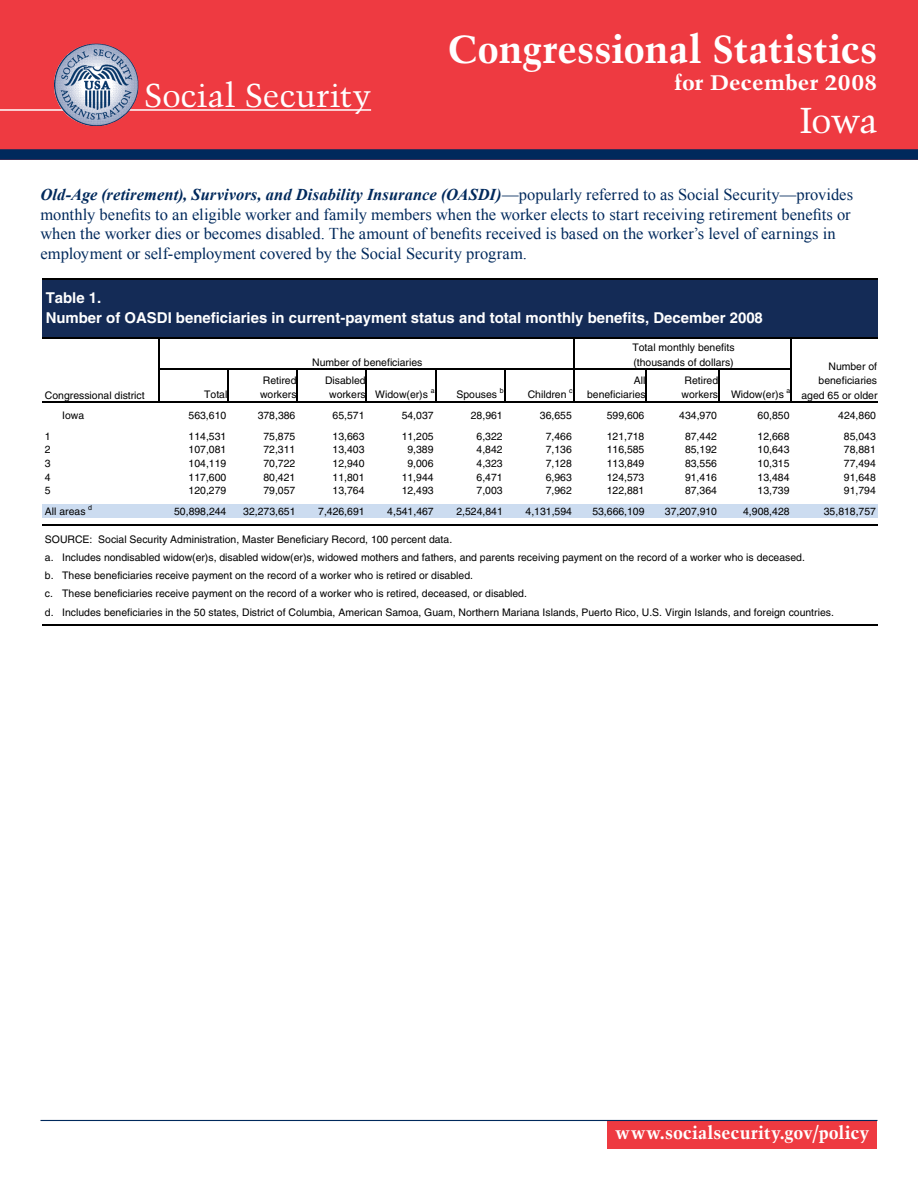
<style>
.page{position:relative;width:918px;height:1188px;background:#fff}
.page>*{position:absolute;margin:0;border:0;box-sizing:border-box;transform-origin:0 0}
.Front_Page_Title{font:700 39px "Trump Mediaeval";color:#fff}
.State_Name{font:36px "Trump Mediaeval";color:#fff}
.Front_Page_SS_Name_w{font:33px "Trump Mediaeval";letter-spacing:-.005em;color:#fff}
.Front_Page_Date{font:700 21px "Trump Mediaeval";color:#fff;scale:1.1 1}
.Front_Page_URL{font:700 18px "Trump Mediaeval";letter-spacing:.005em;color:#fff}
.ParaFirst{font:16.5px/19.5px "Times New Roman";color:#00295c}
.t1{font:700 15px/19.5px "Helvetica";color:#fff}
.t2{font:10.5px/14.2px "Helvetica";color:#000}
.t3{font:7.05px "Helvetica";color:#000}
.s1{font-weight:700;font-style:italic}
</style>
<div class="page">
<div style="left:0;top:0;width:918px;height:160px;background:#ee3a41"></div>
<div style="left:0;top:149px;width:918px;height:11px;background:#00295c"></div>
<hr style="left:0;top:109px;width:371px;height:2px;background:#fff">
<img style="left:54px;top:44px;width:84px;height:82px">
<div style="left:608px;top:1121px;width:270px;height:28px;background:#ee3a41"></div>
<hr style="left:40px;top:1120px;width:838px;height:1px;background:#00295c">
<div style="left:43px;top:279px;width:835px;height:59px;background:#142b56"></div>
<div style="left:43px;top:504px;width:835px;height:14px;background:#ccdcf0"></div>
<hr style="left:158px;top:339px;width:2px;height:63px;background:#000">
<hr style="left:573px;top:339px;width:2px;height:63px;background:#000">
<hr style="left:791px;top:339px;width:1px;height:63px;background:#000">
<hr style="left:227px;top:370px;width:2px;height:32px;background:#000">
<hr style="left:297px;top:370px;width:1px;height:32px;background:#000">
<hr style="left:366px;top:370px;width:1px;height:32px;background:#000">
<hr style="left:435px;top:370px;width:1px;height:32px;background:#000">
<hr style="left:504px;top:370px;width:1px;height:32px;background:#000">
<hr style="left:646px;top:370px;width:1px;height:32px;background:#000">
<hr style="left:718px;top:370px;width:2px;height:32px;background:#000">
<hr style="left:43px;top:278px;width:835px;height:2px;background:#000">
<hr style="left:43px;top:337px;width:835px;height:2px;background:#000">
<hr style="left:160px;top:368px;width:632px;height:2px;background:#000">
<hr style="left:43px;top:401px;width:835px;height:1px;background:#000">
<hr style="left:43px;top:524px;width:835px;height:2px;background:#000">
<hr style="left:43px;top:624px;width:835px;height:2px;background:#000">
<p class="Front_Page_SS_Name_w" style="left:144px;top:75px;width:228px">Social Security</p>
<p class="Front_Page_Title" style="left:447px;top:24px;width:432px">Congressional Statistics</p>
<p class="Front_Page_Date" style="left:674px;top:69px;width:186px">for December 2008</p>
<p class="State_Name" style="left:800px;top:98px;width:79px">Iowa</p>
<p class="ParaFirst" style="left:40px;top:185px;width:814px"><span class="s1">Old-Age (retirement), Survivors, and Disability Insurance (OASDI)</span>—popularly referred to as Social Security—provides monthly benefits to an eligible worker and family members when the worker elects to start receiving retirement benefits or when the worker dies or becomes disabled. The amount of benefits received is based on the worker’s level of earnings in employment or self-employment covered by the Social Security program.</p>
<p class="t1" style="left:46px;top:288px;width:719px">Table 1.<br>Number of OASDI beneficiaries in current-payment status and total monthly benefits, December 2008</p>
<p class="t2" style="left:45px;top:388px;width:101px">Congressional district</p>
<p class="t2" style="left:632px;top:341px;width:104px">Total monthly benefits (thousands of dollars)</p>
<p class="t2" style="left:312px;top:355px;width:112px">Number of beneficiaries</p>
<p class="t2" style="left:819px;top:359px;width:60px;text-align:right">Number of beneficiaries</p>
<p class="t2" style="left:587px;top:373px;width:60px;text-align:right">All beneficiaries</p>
<p class="t2" style="left:682px;top:373px;width:104px">Retired<br>workers Widow(er)s</p>
<p class="t2" style="left:260px;top:373px;width:38px">Retired workers</p>
<p class="t2" style="left:329px;top:373px;width:100px;text-indent:-4px">Disabled<br>workers Widow(er)s</p>
<p class="t3" style="left:431px;top:387px;width:5px">a</p>
<p class="t2" style="left:456px;top:388px;width:42px">Spouses</p>
<p class="t3" style="left:500px;top:387px;width:5px">b</p>
<p class="t2" style="left:528px;top:388px;width:40px">Children</p>
<p class="t3" style="left:569px;top:387px;width:5px">c</p>
<p class="t3" style="left:787px;top:387px;width:5px">a</p>
<p class="t2" style="left:204px;top:388px;width:25px">Total</p>
<p class="t2" style="left:801px;top:388px;width:78px">aged 65 or older</p>
<p class="t2" style="left:62px;top:408px;width:24px">Iowa</p>
<p class="t2" style="left:189px;top:408px;width:39px">563,610</p>
<p class="t2" style="left:258px;top:408px;width:39px">378,386</p>
<p class="t2" style="left:333px;top:408px;width:33px">65,571</p>
<p class="t2" style="left:402px;top:408px;width:33px">54,037</p>
<p class="t2" style="left:471px;top:408px;width:33px">28,961</p>
<p class="t2" style="left:540px;top:408px;width:33px">36,655</p>
<p class="t2" style="left:607px;top:408px;width:39px">599,606</p>
<p class="t2" style="left:679px;top:408px;width:39px">434,970</p>
<p class="t2" style="left:758px;top:408px;width:33px">60,850</p>
<p class="t2" style="left:838px;top:408px;width:39px">424,860</p>
<p class="t2" style="left:45px;top:429px;width:7px">1</p>
<p class="t2" style="left:189px;top:429px;width:39px">114,531</p>
<p class="t2" style="left:263px;top:429px;width:33px">75,875</p>
<p class="t2" style="left:333px;top:429px;width:33px">13,663</p>
<p class="t2" style="left:402px;top:429px;width:33px">11,205</p>
<p class="t2" style="left:477px;top:429px;width:28px">6,322</p>
<p class="t2" style="left:546px;top:429px;width:28px">7,466</p>
<p class="t2" style="left:607px;top:429px;width:39px">121,718</p>
<p class="t2" style="left:685px;top:429px;width:33px">87,442</p>
<p class="t2" style="left:758px;top:429px;width:33px">12,668</p>
<p class="t2" style="left:844px;top:429px;width:33px">85,043</p>
<p class="t2" style="left:45px;top:442px;width:7px">2</p>
<p class="t2" style="left:189px;top:442px;width:39px">107,081</p>
<p class="t2" style="left:263px;top:442px;width:33px">72,311</p>
<p class="t2" style="left:333px;top:442px;width:33px">13,403</p>
<p class="t2" style="left:407px;top:442px;width:28px">9,389</p>
<p class="t2" style="left:477px;top:442px;width:28px">4,842</p>
<p class="t2" style="left:546px;top:442px;width:28px">7,136</p>
<p class="t2" style="left:607px;top:442px;width:39px">116,585</p>
<p class="t2" style="left:685px;top:442px;width:33px">85,192</p>
<p class="t2" style="left:758px;top:442px;width:33px">10,643</p>
<p class="t2" style="left:844px;top:442px;width:33px">78,881</p>
<p class="t2" style="left:45px;top:456px;width:7px">3</p>
<p class="t2" style="left:189px;top:456px;width:39px">104,119</p>
<p class="t2" style="left:263px;top:456px;width:33px">70,722</p>
<p class="t2" style="left:333px;top:456px;width:33px">12,940</p>
<p class="t2" style="left:407px;top:456px;width:28px">9,006</p>
<p class="t2" style="left:477px;top:456px;width:28px">4,323</p>
<p class="t2" style="left:546px;top:456px;width:28px">7,128</p>
<p class="t2" style="left:607px;top:456px;width:39px">113,849</p>
<p class="t2" style="left:685px;top:456px;width:33px">83,556</p>
<p class="t2" style="left:758px;top:456px;width:33px">10,315</p>
<p class="t2" style="left:844px;top:456px;width:33px">77,494</p>
<p class="t2" style="left:45px;top:470px;width:7px">4</p>
<p class="t2" style="left:189px;top:470px;width:39px">117,600</p>
<p class="t2" style="left:263px;top:470px;width:33px">80,421</p>
<p class="t2" style="left:333px;top:470px;width:33px">11,801</p>
<p class="t2" style="left:402px;top:470px;width:33px">11,944</p>
<p class="t2" style="left:477px;top:470px;width:28px">6,471</p>
<p class="t2" style="left:546px;top:470px;width:28px">6,963</p>
<p class="t2" style="left:607px;top:470px;width:39px">124,573</p>
<p class="t2" style="left:685px;top:470px;width:33px">91,416</p>
<p class="t2" style="left:758px;top:470px;width:33px">13,484</p>
<p class="t2" style="left:844px;top:470px;width:33px">91,648</p>
<p class="t2" style="left:45px;top:483px;width:7px">5</p>
<p class="t2" style="left:189px;top:483px;width:39px">120,279</p>
<p class="t2" style="left:263px;top:483px;width:33px">79,057</p>
<p class="t2" style="left:333px;top:483px;width:33px">13,764</p>
<p class="t2" style="left:402px;top:483px;width:33px">12,493</p>
<p class="t2" style="left:477px;top:483px;width:28px">7,003</p>
<p class="t2" style="left:546px;top:483px;width:28px">7,962</p>
<p class="t2" style="left:607px;top:483px;width:39px">122,881</p>
<p class="t2" style="left:685px;top:483px;width:33px">87,364</p>
<p class="t2" style="left:758px;top:483px;width:33px">13,739</p>
<p class="t2" style="left:844px;top:483px;width:33px">91,794</p>
<p class="t2" style="left:45px;top:504px;width:42px">All areas</p>
<p class="t3" style="left:88px;top:503px;width:5px">d</p>
<p class="t2" style="left:174px;top:504px;width:54px">50,898,244</p>
<p class="t2" style="left:243px;top:504px;width:54px">32,273,651</p>
<p class="t2" style="left:318px;top:504px;width:48px">7,426,691</p>
<p class="t2" style="left:387px;top:504px;width:48px">4,541,467</p>
<p class="t2" style="left:456px;top:504px;width:48px">2,524,841</p>
<p class="t2" style="left:526px;top:504px;width:48px">4,131,594</p>
<p class="t2" style="left:592px;top:504px;width:54px">53,666,109</p>
<p class="t2" style="left:665px;top:504px;width:54px">37,207,910</p>
<p class="t2" style="left:743px;top:504px;width:48px">4,908,428</p>
<p class="t2" style="left:824px;top:504px;width:54px">35,818,757</p>
<p class="t2" style="left:45px;top:530px;width:790px;line-height:18.1px">SOURCE: Social Security Administration, Master Beneficiary Record, 100 percent data.<br>a. Includes nondisabled widow(er)s, disabled widow(er)s, widowed mothers and fathers, and parents receiving payment on the record of a worker who is deceased.<br>b. These beneficiaries receive payment on the record of a worker who is retired or disabled.<br>c. These beneficiaries receive payment on the record of a worker who is retired, deceased, or disabled.<br>d. Includes beneficiaries in the 50 states, District of Columbia, American Samoa, Guam, Northern Mariana Islands, Puerto Rico, U.S. Virgin Islands, and foreign countries.</p>
<p class="Front_Page_URL" style="left:615px;top:1121px;width:256px">www.socialsecurity.gov/policy</p>
</div>
